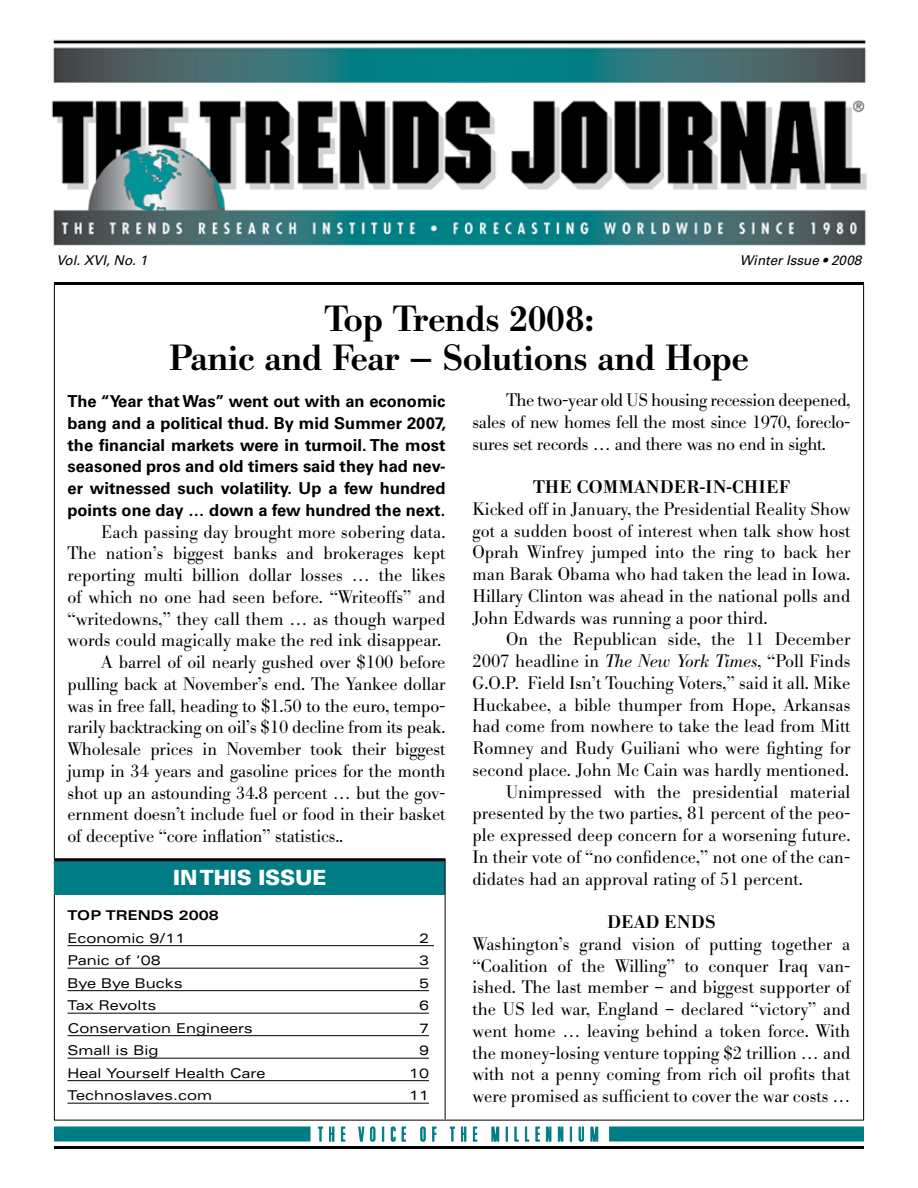
<style>
.page{position:relative;width:918px;height:1188px;background:#fff}
.page>*{position:absolute;margin:0;border:0;box-sizing:border-box;transform-origin:0 0}
.t1{font:500 36px/39px "Bodoni BE";letter-spacing:-.01em;color:#000;text-align:center}
.t2{font:900 21px "Univers";letter-spacing:-.01em;color:#fff}
.t3{font:300 18px/21.8px "Bodoni BE";color:#000;text-align:justify}
.t4{font:500 18px "Bodoni BE";letter-spacing:.04em;color:#000}
.t5{font:500 18px "Bodoni BE";letter-spacing:.02em;color:#000}
.t6{font:700 16.5px/21.8px "Univers";color:#000;text-align:justify}
.t7{font:expanded 13.5px "Univers";color:#000}
.t8{font:italic 13.5px "Univers";letter-spacing:-.005em;color:#000}
.t9{font:700 expanded 13.5px "Univers";color:#000}
.s1{font-style:italic}
</style>
<div class="page">
<hr style="left:54px;top:282px;width:810px;height:3px;background:#000">
<div style="left:54px;top:1126px;width:256px;height:16px;background:#007c85"></div>
<hr style="left:54px;top:1146px;width:810px;height:3px;background:#000">
<div style="left:609px;top:1126px;width:255px;height:16px;background:#007c85"></div>
<img style="left:51px;top:39px;width:816px;height:207px">
<svg style="left:318px;top:1126px;width:280px;height:16px"></svg>
<div style="left:54px;top:860px;width:391px;height:35px;background:#007c85"></div>
<hr style="left:68px;top:945px;width:366px;height:1px;background:#000">
<hr style="left:68px;top:968px;width:361px;height:1px;background:#000">
<hr style="left:68px;top:990px;width:361px;height:1px;background:#000">
<hr style="left:68px;top:1013px;width:361px;height:1px;background:#000">
<hr style="left:68px;top:1035px;width:361px;height:1px;background:#000">
<hr style="left:68px;top:1058px;width:361px;height:1px;background:#000">
<hr style="left:68px;top:1080px;width:361px;height:1px;background:#000">
<hr style="left:68px;top:1103px;width:361px;height:1px;background:#000">
<hr style="left:445px;top:860px;width:1px;height:259px;background:#000">
<hr style="left:55px;top:858px;width:391px;height:3px;background:#000">
<p class="t8" style="left:57px;top:252px;width:92px">Vol. XVI, No. 1</p>
<p class="t8" style="left:740px;top:252px;width:123px">Winter Issue • 2008</p>
<h1 class="t1" style="left:169px;top:300px;width:581px">Top Trends 2008:<br>Panic and Fear — Solutions and Hope</h1>
<p class="t6" style="left:68px;top:391px;width:380px">The “Year that Was” went out with an economic bang and a political thud. By mid Summer 2007, the financial markets were in turmoil. The most seasoned pros and old timers said they had nev&shy;er witnessed such volatility. Up a few hundred points one day … down a few hundred the next.</p>
<p class="t3" style="left:101px;top:521px;width:346px">Each passing day brought more sobering data.</p>
<p class="t3" style="left:68px;top:543px;width:380px">The nation’s biggest banks and brokerages kept</p>
<p class="t3" style="left:68px;top:565px;width:380px">reporting multi billion dollar losses … the likes</p>
<p class="t3" style="left:68px;top:586px;width:379px">of which no one had seen before. “Writeoffs” and</p>
<p class="t3" style="left:68px;top:608px;width:380px">“writedowns,” they call them … as though warped</p>
<p class="t3" style="left:68px;top:630px;width:375px">words could magically make the red ink disappear.</p>
<p class="t3" style="left:101px;top:652px;width:346px">A barrel of oil nearly gushed over $100 before</p>
<p class="t3" style="left:68px;top:673px;width:379px">pulling back at November’s end. The Yankee dollar</p>
<p class="t3" style="left:68px;top:695px;width:380px">was in free fall, heading to $1.50 to the euro, tempo-</p>
<p class="t3" style="left:68px;top:717px;width:379px">rarily backtracking on oil’s $10 decline from its peak.</p>
<p class="t3" style="left:68px;top:739px;width:379px">Wholesale prices in November took their biggest</p>
<p class="t3" style="left:68px;top:760px;width:380px">jump in 34 years and gasoline prices for the month</p>
<p class="t3" style="left:68px;top:782px;width:380px">shot up an astounding 34.8 percent … but the gov-</p>
<p class="t3" style="left:68px;top:804px;width:380px">ernment doesn’t include fuel or food in their basket</p>
<p class="t3" style="left:68px;top:826px;width:277px">of deceptive “core inflation” statistics..</p>
<p class="t2" style="left:173px;top:865px;width:155px">IN THIS ISSUE</p>
<p class="t9" style="left:68px;top:908px;width:153px">TOP TRENDS 2008</p>
<p class="t7" style="left:68px;top:930px;width:119px">Economic 9/11</p>
<p class="t7" style="left:419px;top:930px;width:11px">2</p>
<p class="t7" style="left:68px;top:952px;width:95px">Panic of ‘08</p>
<p class="t7" style="left:419px;top:952px;width:11px">3</p>
<p class="t7" style="left:68px;top:975px;width:117px">Bye Bye Bucks</p>
<p class="t7" style="left:419px;top:975px;width:11px">5</p>
<p class="t7" style="left:68px;top:997px;width:91px">Tax Revolts</p>
<p class="t7" style="left:419px;top:997px;width:11px">6</p>
<p class="t7" style="left:68px;top:1020px;width:187px">Conservation Engineers</p>
<p class="t7" style="left:419px;top:1020px;width:11px">7</p>
<p class="t7" style="left:68px;top:1042px;width:92px">Small is Big</p>
<p class="t7" style="left:419px;top:1042px;width:11px">9</p>
<p class="t7" style="left:68px;top:1065px;width:200px">Heal Yourself Health Care</p>
<p class="t7" style="left:409px;top:1065px;width:21px">10</p>
<p class="t7" style="left:68px;top:1087px;width:146px">Technoslaves.com</p>
<p class="t7" style="left:409px;top:1087px;width:21px">11</p>
<p class="t3" style="left:472px;top:390px;width:380px;text-indent:34px">The two-year old US housing recession deepened, sales of new homes fell the most since 1970, foreclo&shy;sures set records … and there was no end in sight.</p>
<p class="t4" style="left:533px;top:476px;width:258px">THE COMMANDER-IN-CHIEF</p>
<p class="t3" style="left:472px;top:498px;width:380px">Kicked off in January, the Presidential Reality Show got a sudden boost of interest when talk show host Oprah Winfrey jumped into the ring to back her man Barak Obama who had taken the lead in Iowa.<br>Hillary Clinton was ahead in the national polls and John Edwards was running a poor third.</p>
<p class="t3" style="left:506px;top:629px;width:346px">On the Republican side, the 11 December</p>
<p class="t3" style="left:472px;top:651px;width:379px">2007 headline in <span class="s1">The New York Times</span>, “Poll Finds</p>
<p class="t3" style="left:472px;top:672px;width:379px">G.O.P. Field Isn’t Touching Voters,” said it all. Mike</p>
<p class="t3" style="left:472px;top:694px;width:379px">Huckabee, a bible thumper from Hope, Arkansas</p>
<p class="t3" style="left:472px;top:716px;width:380px">had come from nowhere to take the lead from Mitt</p>
<p class="t3" style="left:472px;top:738px;width:380px">Romney and Rudy Guiliani who were fighting for</p>
<p class="t3" style="left:472px;top:759px;width:378px">second place. John Mc Cain was hardly mentioned.</p>
<p class="t3" style="left:506px;top:781px;width:346px">Unimpressed with the presidential material</p>
<p class="t3" style="left:472px;top:803px;width:380px">presented by the two parties, 81 percent of the peo-</p>
<p class="t3" style="left:472px;top:825px;width:380px">ple expressed deep concern for a worsening future.</p>
<p class="t3" style="left:472px;top:846px;width:380px">In their vote of “no confidence,” not one of the can-</p>
<p class="t3" style="left:472px;top:868px;width:332px">didates had an approval rating of 51 percent.</p>
<p class="t5" style="left:607px;top:911px;width:110px">DEAD ENDS</p>
<p class="t3" style="left:472px;top:933px;width:380px">Washington’s grand vision of putting together a “Coalition of the Willing” to conquer Iraq van&shy;ished. The last member – and biggest supporter of the US led war, England – declared “victory” and went home … leaving behind a token force. With the money-losing venture topping $2 trillion … and with not a penny coming from rich oil profits that were promised as sufficient to cover the war costs …</p>
</div>
